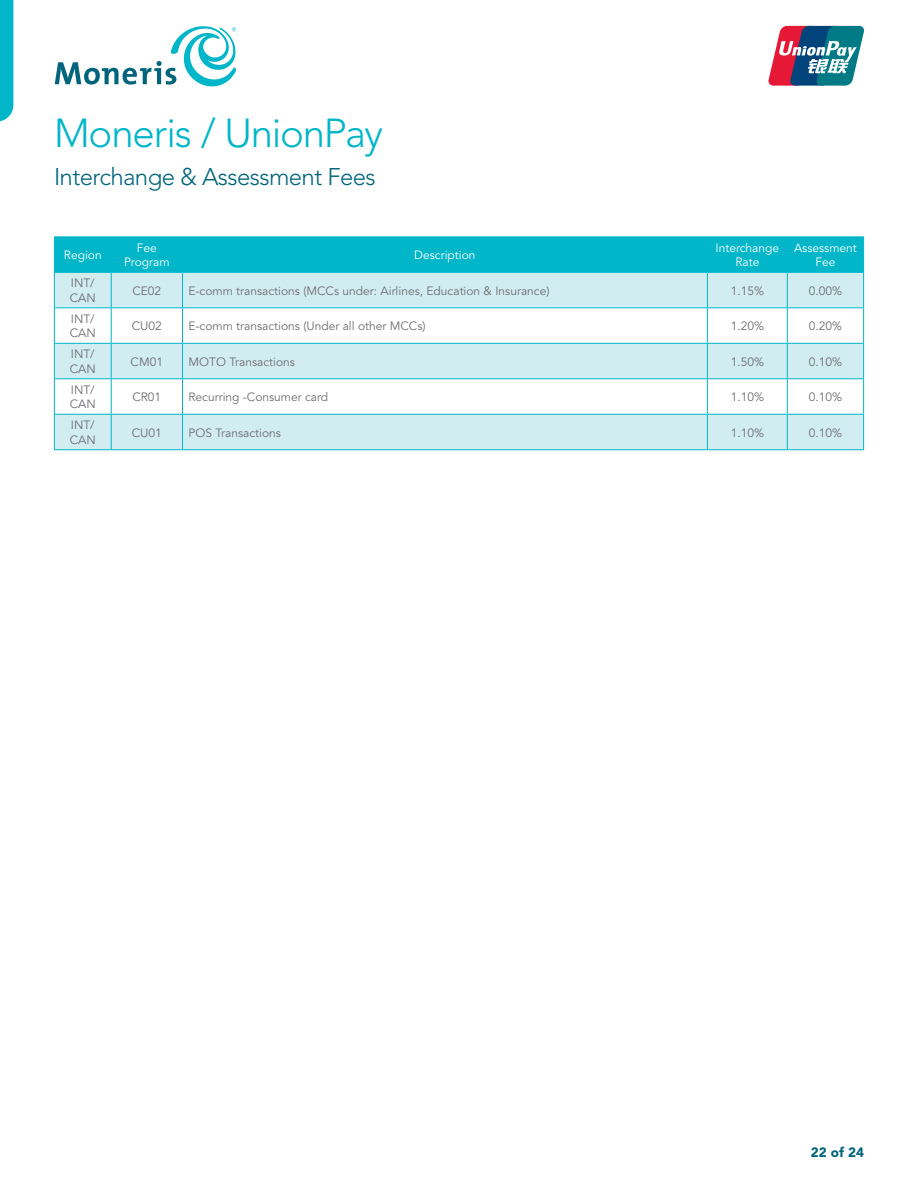
<style>
.page{position:relative;width:918px;height:1188px;background:#fff}
.page>*{position:absolute;margin:0;border:0;box-sizing:border-box;transform-origin:0 0}
.t1{font:300 40.2px "Avenir LT Std";letter-spacing:-.03em;color:#00b6c8}
.t2{font:300 24px "Avenir LT Std";letter-spacing:-.025em;color:#00657c}
.t3{font:900 13.5px "Avenir LT Std";color:#00657c}
.Paragraph_Style_1{font:12px/14.4px "Avenir LT Std";color:#6c6d70}
.Paragraph_Style_2{font:12px/14.4px "Avenir LT Std";color:#fff;text-align:center}
</style>
<div class="page">
<svg style="left:55px;top:26px;width:181px;height:61px"></svg>
<div style="left:0;top:0;width:13px;height:122px;background:#00b6c8"></div>
<div style="left:55px;top:238px;width:808px;height:34px;background:#00b6c8"></div>
<svg style="left:55px;top:273px;width:808px;height:176px;fill:#d2edf1"></svg>
<hr style="left:54px;top:237px;width:57px;height:1px;background:#00b6c8">
<hr style="left:54px;top:237px;width:1px;height:35px;background:#00b6c8">
<hr style="left:111px;top:237px;width:72px;height:1px;background:#00b6c8">
<hr style="left:111px;top:237px;width:1px;height:35px;background:#00b6c8">
<hr style="left:183px;top:237px;width:524px;height:1px;background:#00b6c8">
<hr style="left:182px;top:237px;width:1px;height:35px;background:#00b6c8">
<hr style="left:707px;top:237px;width:80px;height:1px;background:#00b6c8">
<hr style="left:707px;top:237px;width:1px;height:35px;background:#00b6c8">
<hr style="left:787px;top:237px;width:77px;height:1px;background:#00b6c8">
<hr style="left:787px;top:237px;width:1px;height:35px;background:#00b6c8">
<hr style="left:863px;top:237px;width:1px;height:35px;background:#00b6c8">
<hr style="left:54px;top:272px;width:57px;height:1px;background:#00b6c8">
<hr style="left:54px;top:273px;width:1px;height:34px;background:#00b6c8">
<hr style="left:111px;top:272px;width:72px;height:1px;background:#00b6c8">
<hr style="left:111px;top:273px;width:1px;height:34px;background:#00b6c8">
<hr style="left:183px;top:272px;width:524px;height:1px;background:#00b6c8">
<hr style="left:182px;top:273px;width:1px;height:34px;background:#00b6c8">
<hr style="left:707px;top:272px;width:80px;height:1px;background:#00b6c8">
<hr style="left:707px;top:273px;width:1px;height:34px;background:#00b6c8">
<hr style="left:787px;top:272px;width:77px;height:1px;background:#00b6c8">
<hr style="left:787px;top:273px;width:1px;height:34px;background:#00b6c8">
<hr style="left:863px;top:273px;width:1px;height:34px;background:#00b6c8">
<hr style="left:54px;top:307px;width:57px;height:1px;background:#00b6c8">
<hr style="left:54px;top:308px;width:1px;height:35px;background:#00b6c8">
<hr style="left:111px;top:307px;width:72px;height:1px;background:#00b6c8">
<hr style="left:111px;top:308px;width:1px;height:35px;background:#00b6c8">
<hr style="left:183px;top:307px;width:524px;height:1px;background:#00b6c8">
<hr style="left:182px;top:308px;width:1px;height:35px;background:#00b6c8">
<hr style="left:707px;top:307px;width:80px;height:1px;background:#00b6c8">
<hr style="left:707px;top:308px;width:1px;height:35px;background:#00b6c8">
<hr style="left:787px;top:307px;width:77px;height:1px;background:#00b6c8">
<hr style="left:787px;top:308px;width:1px;height:35px;background:#00b6c8">
<hr style="left:863px;top:308px;width:1px;height:35px;background:#00b6c8">
<hr style="left:54px;top:343px;width:57px;height:1px;background:#00b6c8">
<hr style="left:54px;top:344px;width:1px;height:34px;background:#00b6c8">
<hr style="left:111px;top:343px;width:72px;height:1px;background:#00b6c8">
<hr style="left:111px;top:344px;width:1px;height:34px;background:#00b6c8">
<hr style="left:183px;top:343px;width:524px;height:1px;background:#00b6c8">
<hr style="left:182px;top:344px;width:1px;height:34px;background:#00b6c8">
<hr style="left:707px;top:343px;width:80px;height:1px;background:#00b6c8">
<hr style="left:707px;top:344px;width:1px;height:34px;background:#00b6c8">
<hr style="left:787px;top:343px;width:77px;height:1px;background:#00b6c8">
<hr style="left:787px;top:344px;width:1px;height:34px;background:#00b6c8">
<hr style="left:863px;top:344px;width:1px;height:34px;background:#00b6c8">
<hr style="left:54px;top:378px;width:57px;height:1px;background:#00b6c8">
<hr style="left:54px;top:379px;width:1px;height:35px;background:#00b6c8">
<hr style="left:111px;top:378px;width:72px;height:1px;background:#00b6c8">
<hr style="left:111px;top:379px;width:1px;height:35px;background:#00b6c8">
<hr style="left:183px;top:378px;width:524px;height:1px;background:#00b6c8">
<hr style="left:182px;top:379px;width:1px;height:35px;background:#00b6c8">
<hr style="left:707px;top:378px;width:80px;height:1px;background:#00b6c8">
<hr style="left:707px;top:379px;width:1px;height:35px;background:#00b6c8">
<hr style="left:787px;top:378px;width:77px;height:1px;background:#00b6c8">
<hr style="left:787px;top:379px;width:1px;height:35px;background:#00b6c8">
<hr style="left:863px;top:379px;width:1px;height:35px;background:#00b6c8">
<hr style="left:54px;top:414px;width:57px;height:1px;background:#00b6c8">
<hr style="left:54px;top:415px;width:1px;height:34px;background:#00b6c8">
<hr style="left:111px;top:414px;width:72px;height:1px;background:#00b6c8">
<hr style="left:111px;top:415px;width:1px;height:34px;background:#00b6c8">
<hr style="left:183px;top:414px;width:524px;height:1px;background:#00b6c8">
<hr style="left:182px;top:415px;width:1px;height:34px;background:#00b6c8">
<hr style="left:707px;top:414px;width:80px;height:1px;background:#00b6c8">
<hr style="left:707px;top:415px;width:1px;height:34px;background:#00b6c8">
<hr style="left:787px;top:414px;width:77px;height:1px;background:#00b6c8">
<hr style="left:787px;top:415px;width:1px;height:34px;background:#00b6c8">
<hr style="left:863px;top:415px;width:1px;height:34px;background:#00b6c8">
<hr style="left:54px;top:449px;width:57px;height:1px;background:#00b6c8">
<hr style="left:111px;top:449px;width:72px;height:1px;background:#00b6c8">
<hr style="left:183px;top:449px;width:524px;height:1px;background:#00b6c8">
<hr style="left:707px;top:449px;width:80px;height:1px;background:#00b6c8">
<hr style="left:787px;top:449px;width:77px;height:1px;background:#00b6c8">
<svg style="left:768px;top:26px;width:96px;height:60px"></svg>
<p class="t1" style="left:54px;top:110px;width:330px">Moneris / UnionPay</p>
<p class="t2" style="left:54px;top:162px;width:323px">Interchange &amp; Assessment Fees</p>
<p class="Paragraph_Style_2" style="left:64px;top:248px;width:39px">Region</p>
<p class="Paragraph_Style_2" style="left:124px;top:241px;width:47px">Fee<br>Program</p>
<p class="Paragraph_Style_2" style="left:414px;top:248px;width:63px">Description</p>
<p class="Paragraph_Style_2" style="left:716px;top:241px;width:65px">Interchange<br>Rate</p>
<p class="Paragraph_Style_2" style="left:794px;top:241px;width:64px">Assessment<br>Fee</p>
<p class="Paragraph_Style_1" style="left:70px;top:276px;width:28px">INT/<br>CAN</p>
<p class="Paragraph_Style_1" style="left:132px;top:284px;width:30px">CE02</p>
<p class="Paragraph_Style_1" style="left:189px;top:284px;width:363px">E-comm transactions (MCCs under: Airlines, Education &amp; Insurance)</p>
<p class="Paragraph_Style_1" style="left:731px;top:284px;width:35px">1.15%</p>
<p class="Paragraph_Style_1" style="left:809px;top:284px;width:35px">0.00%</p>
<p class="Paragraph_Style_1" style="left:70px;top:312px;width:28px">INT/<br>CAN</p>
<p class="Paragraph_Style_1" style="left:132px;top:319px;width:32px">CU02</p>
<p class="Paragraph_Style_1" style="left:189px;top:319px;width:239px">E-comm transactions (Under all other MCCs)</p>
<p class="Paragraph_Style_1" style="left:731px;top:319px;width:35px">1.20%</p>
<p class="Paragraph_Style_1" style="left:809px;top:319px;width:35px">0.20%</p>
<p class="Paragraph_Style_1" style="left:70px;top:347px;width:28px">INT/<br>CAN</p>
<p class="Paragraph_Style_1" style="left:131px;top:355px;width:34px">CM01</p>
<p class="Paragraph_Style_1" style="left:189px;top:355px;width:108px">MOTO Transactions</p>
<p class="Paragraph_Style_1" style="left:731px;top:355px;width:35px">1.50%</p>
<p class="Paragraph_Style_1" style="left:809px;top:355px;width:35px">0.10%</p>
<p class="Paragraph_Style_1" style="left:70px;top:383px;width:28px">INT/<br>CAN</p>
<p class="Paragraph_Style_1" style="left:132px;top:390px;width:30px">CR01</p>
<p class="Paragraph_Style_1" style="left:189px;top:390px;width:141px">Recurring -Consumer card</p>
<p class="Paragraph_Style_1" style="left:731px;top:390px;width:35px">1.10%</p>
<p class="Paragraph_Style_1" style="left:809px;top:390px;width:35px">0.10%</p>
<p class="Paragraph_Style_1" style="left:70px;top:418px;width:28px">INT/<br>CAN</p>
<p class="Paragraph_Style_1" style="left:132px;top:426px;width:32px">CU01</p>
<p class="Paragraph_Style_1" style="left:189px;top:426px;width:94px">POS Transactions</p>
<p class="Paragraph_Style_1" style="left:731px;top:426px;width:35px">1.10%</p>
<p class="Paragraph_Style_1" style="left:809px;top:426px;width:35px">0.10%</p>
<p class="t3" style="left:811px;top:1144px;width:55px">22 of 24</p>
</div>
